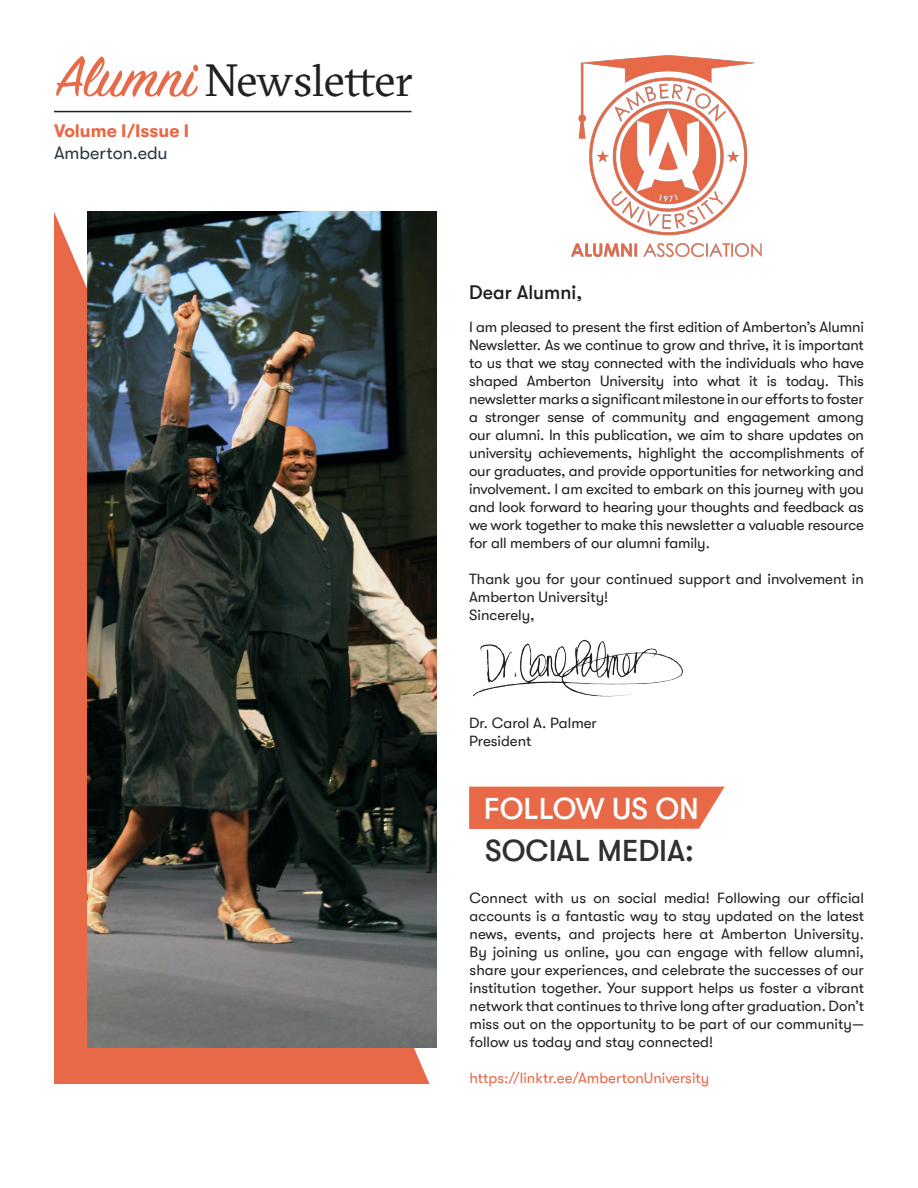
<style>
.page{position:relative;width:918px;height:1188px;background:#fff}
.page>*{position:absolute;margin:0;border:0;box-sizing:border-box;transform-origin:0 0}
.t1{font:45px "GT Sectra";letter-spacing:-.015em;color:#1f2020}
.t2{font:500 30px "GT Walsheim";color:#312f30}
.t3{font:500 30px "GT Walsheim";color:#fff}
.t4{font:500 19.5px "GT Walsheim";color:#1f2020}
.t5{font:700 18px "GT Walsheim";color:#e86947}
.t6{font:18px "GT Walsheim";color:#2c3840}
.t7{font:15px/18px "GT Walsheim";color:#1f2020;text-align:justify}
.t8{font:15px "GT Walsheim";color:#e86947}
.s1{font-family:"Sign Painter House Script";font-size:63px;color:#e86947}
</style>
<div class="page">
<svg style="left:469px;top:787px;width:256px;height:42px;background:#e97151"></svg>
<div style="left:54px;top:212px;width:375px;height:872px;background:#e86947"></div>
<img style="left:87px;top:212px;width:350px;height:836px">
<hr style="left:54px;top:111px;width:357px;height:1px;background:#1f2020">
<img style="left:571px;top:55px;width:191px;height:202px">
<img style="left:473px;top:639px;width:210px;height:58px">
<p class="t1" style="left:56px;top:54px;width:358px"><span class="s1">Alumni</span> Newsletter</p>
<p class="t5" style="left:54px;top:121px;width:137px">Volume I/Issue I</p>
<p class="t6" style="left:54px;top:143px;width:115px">Amberton.edu</p>
<p class="t4" style="left:469px;top:281px;width:115px">Dear Alumni,</p>
<p class="t7" style="left:469px;top:318px;width:396px">I am pleased to present the first edition of Amberton’s Alumni Newsletter. As we continue to grow and thrive, it is important to us that we stay connected with the individuals who have shaped Amberton University into what it is today. This newsletter marks a significant milestone in our efforts to foster a stronger sense of community and engagement among our alumni. In this publication, we aim to share updates on university achievements, highlight the accomplishments of our graduates, and provide opportunities for networking and involvement. I am excited to embark on this journey with you and look forward to hearing your thoughts and feedback as we work together to make this newsletter a valuable resource for all members of our alumni family.</p>
<p class="t7" style="left:469px;top:570px;width:396px">Thank you for your continued support and involvement in<br>Amberton University!</p>
<p class="t7" style="left:469px;top:606px;width:67px">Sincerely,</p>
<p class="t7" style="left:469px;top:714px;width:129px">Dr. Carol A. Palmer</p>
<p class="t7" style="left:469px;top:732px;width:64px">President</p>
<p class="t3" style="left:484px;top:792px;width:217px">FOLLOW US ON</p>
<p class="t2" style="left:485px;top:834px;width:210px">SOCIAL MEDIA:</p>
<p class="t7" style="left:470px;top:889px;width:396px">Connect with us on social media! Following our official accounts is a fantastic way to stay updated on the latest news, events, and projects here at Amberton University.<br>By joining us online, you can engage with fellow alumni, share your experiences, and celebrate the successes of our institution together. Your support helps us foster a vibrant network that continues to thrive long after graduation. Don’t miss out on the opportunity to be part of our community— follow us today and stay connected!</p>
<p class="t8" style="left:470px;top:1070px;width:241px">https://linktr.ee/AmbertonUniversity</p>
</div>
